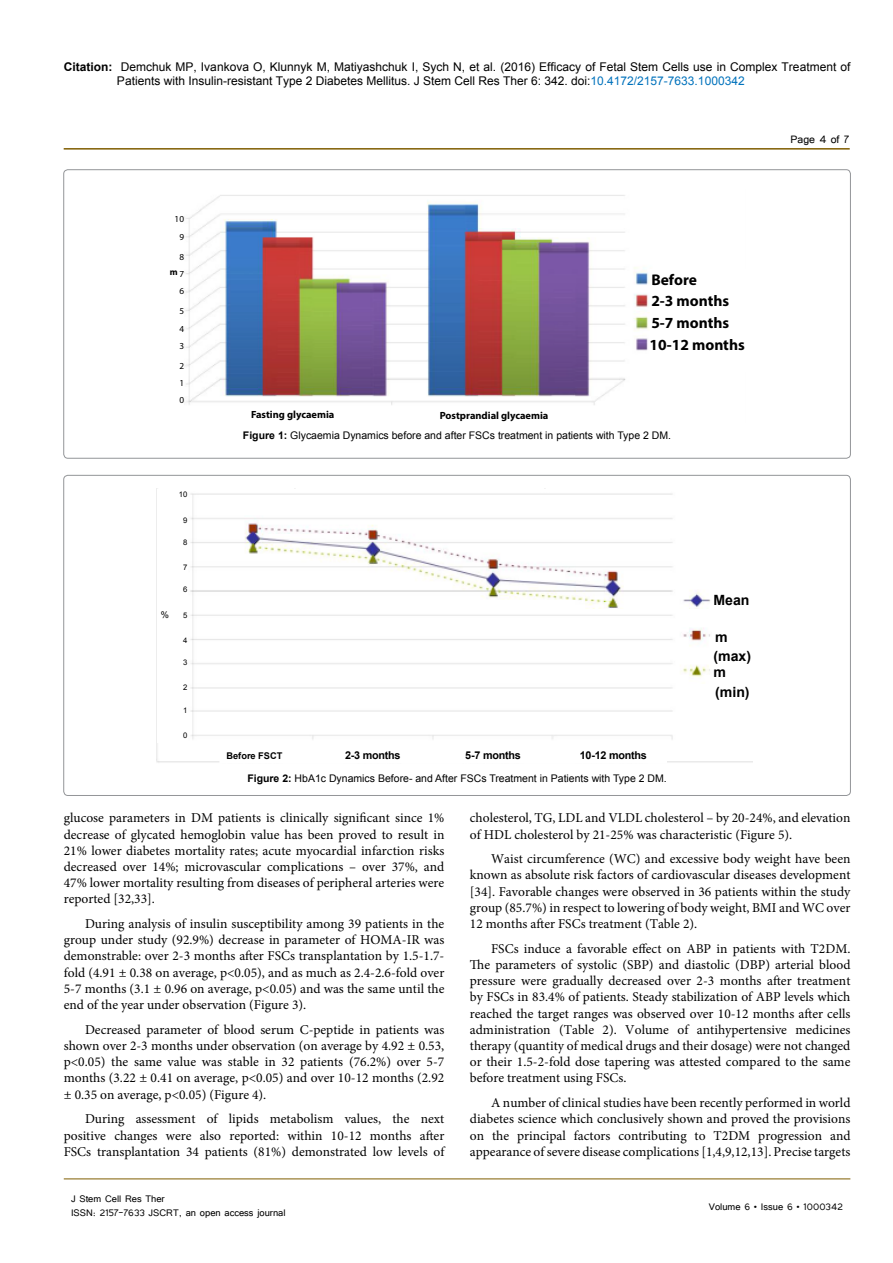
<style>
.page{position:relative;width:893px;height:1263px;background:#fff}
.page>*{position:absolute;margin:0;border:0;box-sizing:border-box;transform-origin:0 0}
.t1{font:700 15.45px/21.6px "Myriad Pro";color:#000}
.t2{font:700 14.1px "Arial";color:#000}
.t3{font:13.5px/16.2px "Minion Pro";color:#000;text-align:justify}
.t4{font:13.5px "Tunga";color:#000}
.t5{font:12px/14.4px "Arial";color:#000}
.t6{font:12px/14.4px "Tunga";color:#000}
.t7{font:11.7px "Arial";color:#000}
.t8{font:10.8px "Arial";color:#000}
.t9{font:700 10.8px "Arial";letter-spacing:-.02em;color:#000}
.t10{font:10.5px "Arial";color:#000}
.t11{font:700 10.35px "Myriad Pro";color:#000}
.t12{font:700 9.3px "Arial";color:#000}
.t13{font:9.3px "Arial";color:#000}
.t14{font:9.15px/17.1px "Myriad Pro";color:#000;text-align:justify}
.t15{font:700 9.15px "Myriad Pro";color:#000}
.t16{font:7.65px "Arial";color:#000}
.s1{font-weight:700}
.s2{color:#0072bc}
.s3{font-weight:700;font-size:10.5px}
</style>
<div class="page">
<hr style="left:64px;top:148px;width:786px;height:2px;background:#7f5d00">
<hr style="left:64px;top:1179px;width:786px;height:1px;background:#7f5d00">
<img style="left:184px;top:195px;width:466px;height:210px">
<img style="left:157px;top:493px;width:596px;height:270px">
<div style="left:712px;top:586px;width:41px;height:121px;background:#fff"></div>
<div style="left:219px;top:748px;width:448px;height:15px;background:#fff"></div>
<div style="left:157px;top:489px;width:30px;height:253px;background:#fff"></div>
<p class="t5" style="left:117px;top:60px;width:735px;text-indent:-53px"><span class="s1">Citation:</span> Demchuk MP, Ivankova O, Klunnyk M, Matiyashchuk I, Sych N, et al. (2016) Efficacy of Fetal Stem Cells use in Complex Treatment of<br>Patients with Insulin-resistant Type 2 Diabetes Mellitus. J Stem Cell Res Ther 6: 342. doi:<span class="s2">10.4172/2157-7633.1000342</span></p>
<p class="t14" style="left:175px;top:211px;width:11px;text-align:center">10<br>9</p>
<p class="t14" style="left:179px;top:248px;width:6px">8<br>7<br>6</p>
<p class="t14" style="left:179px;top:303px;width:6px">5<br>4<br>3</p>
<p class="t14" style="left:179px;top:357px;width:6px">2<br>1<br>0</p>
<p class="t15" style="left:170px;top:266px;width:9px">m</p>
<p class="t13" style="left:161px;top:608px;width:10px">%</p>
<p class="t16" style="left:179px;top:490px;width:10px">10</p>
<p class="t16" style="left:183px;top:515px;width:6px">9</p>
<p class="t16" style="left:183px;top:537px;width:6px">8</p>
<p class="t16" style="left:183px;top:562px;width:6px">7</p>
<p class="t16" style="left:183px;top:585px;width:6px">6</p>
<p class="t16" style="left:183px;top:610px;width:6px">5</p>
<p class="t16" style="left:183px;top:635px;width:6px">4</p>
<p class="t16" style="left:183px;top:657px;width:6px">3</p>
<p class="t16" style="left:183px;top:683px;width:6px">2</p>
<p class="t16" style="left:183px;top:705px;width:6px">1</p>
<p class="t16" style="left:183px;top:730px;width:6px">0</p>
<p class="t11" style="left:251px;top:408px;width:85px">Fasting glycaemia</p>
<p class="t11" style="left:440px;top:409px;width:110px">Postprandial glycaemia</p>
<p class="t1" style="left:650px;top:268px;width:97px">Before<br>2-3 months<br>5-7 months<br>10-12 months</p>
<p class="t10" style="left:290px;top:428px;width:382px">Glycaemia Dynamics before and after FSCs treatment in patients with Type 2 DM.</p>
<p class="t8" style="left:243px;top:429px;width:434px"><span class="s3">Figure 1:</span>Glycaemia Dynamics before and after FSCs treatment in patients with Type 2 DM.</p>
<p class="t9" style="left:237px;top:429px;width:47px">Figure 1:</p>
<p class="t9" style="left:345px;top:748px;width:57px">2-3 months</p>
<p class="t9" style="left:465px;top:748px;width:57px">5-7 months</p>
<p class="t9" style="left:580px;top:748px;width:69px">10-12 months</p>
<p class="t7" style="left:220px;top:772px;width:469px"><span class="s1">Figure 2:</span> HbA1c Dynamics Before- and After FSCs Treatment in Patients with Type 2 DM.</p>
<p class="t12" style="left:226px;top:749px;width:58px">Before FSCT</p>
<p class="t10" style="left:247px;top:772px;width:421px"><span class="s1">Figure 2:</span> HbA1c Dynamics Before- and After FSCs Treatment in Patients with Type 2 DM.</p>
<p class="t2" style="left:713px;top:590px;width:38px">Mean</p>
<p class="t2" style="left:715px;top:627px;width:14px">m</p>
<p class="t2" style="left:713px;top:663px;width:14px">m</p>
<p class="t2" style="left:713px;top:646px;width:39px">(max)</p>
<p class="t2" style="left:715px;top:682px;width:36px">(min)</p>
<p class="t4" style="left:790px;top:131px;width:60px">Page 4 of 7</p>
<p class="t3" style="left:64px;top:810px;width:382px">glucose parameters in DM patients is clinically significant since 1% decrease of glycated hemoglobin value has been proved to result in 21% lower diabetes mortality rates; acute myocardial infarction risks decreased over 14%; microvascular complications – over 37%, and 47% lower mortality resulting from diseases of peripheral arteries were reported [32,33].</p>
<p class="t3" style="left:64px;top:916px;width:382px;text-indent:21px">During analysis of insulin susceptibility among 39 patients in the group under study (92.9%) decrease in parameter of HOMA-IR was demonstrable: over 2-3 months after FSCs transplantation by 1.5-1.7- fold (4.91 ± 0.38 on average, р&lt;0.05), and as much as 2.4-2.6-fold over 5-7 months (3.1 ± 0.96 on average, р&lt;0.05) and was the same until the end of the year under observation (Figure 3).</p>
<p class="t3" style="left:64px;top:1021px;width:382px;text-indent:21px">Decreased parameter of blood serum C-peptide in patients was shown over 2-3 months under observation (on average by 4.92 ± 0.53, р&lt;0.05) the same value was stable in 32 patients (76.2%) over 5-7 months (3.22 ± 0.41 on average, р&lt;0.05) and over 10-12 months (2.92 ± 0.35 on average, р&lt;0.05) (Figure 4).</p>
<p class="t3" style="left:64px;top:1111px;width:382px;text-indent:21px">During assessment of lipids metabolism values, the next positive changes were also reported: within 10-12 months after FSCs transplantation 34 patients (81%) demonstrated low levels of</p>
<p class="t6" style="left:71px;top:1190px;width:216px">J Stem Cell Res Ther<br>ISSN: 2157-7633 JSCRT, an open access journal</p>
<p class="t3" style="left:470px;top:810px;width:382px">cholesterol, TG, LDL and VLDL cholesterol – by 20-24%, and elevation of HDL cholesterol by 21-25% was characteristic (Figure 5).</p>
<p class="t3" style="left:470px;top:851px;width:382px;text-indent:21px">Waist circumference (WC) and excessive body weight have been known as absolute risk factors of cardiovascular diseases development [34]. Favorable changes were observed in 36 patients within the study group (85.7%) in respect to lowering of body weight, BMI and WC over 12 months after FSCs treatment (Table 2).</p>
<p class="t3" style="left:470px;top:940px;width:382px;text-indent:21px">FSCs induce a favorable effect on ABP in patients with T2DM.<br>The parameters of systolic (SBP) and diastolic (DBP) arterial blood pressure were gradually decreased over 2-3 months after treatment by FSCs in 83.4% of patients. Steady stabilization of ABP levels which reached the target ranges was observed over 10-12 months after cells administration (Table 2). Volume of antihypertensive medicines therapy (quantity of medical drugs and their dosage) were not changed or their 1.5-2-fold dose tapering was attested compared to the same before treatment using FSCs.</p>
<p class="t3" style="left:470px;top:1095px;width:382px;text-indent:21px">A number of clinical studies have been recently performed in world diabetes science which conclusively shown and proved the provisions on the principal factors contributing to T2DM progression and appearance of severe disease complications [1,4,9,12,13]. Precise targets</p>
<p class="t6" style="left:709px;top:1199px;width:136px">Volume 6 • Issue 6 • 1000342</p>
</div>
